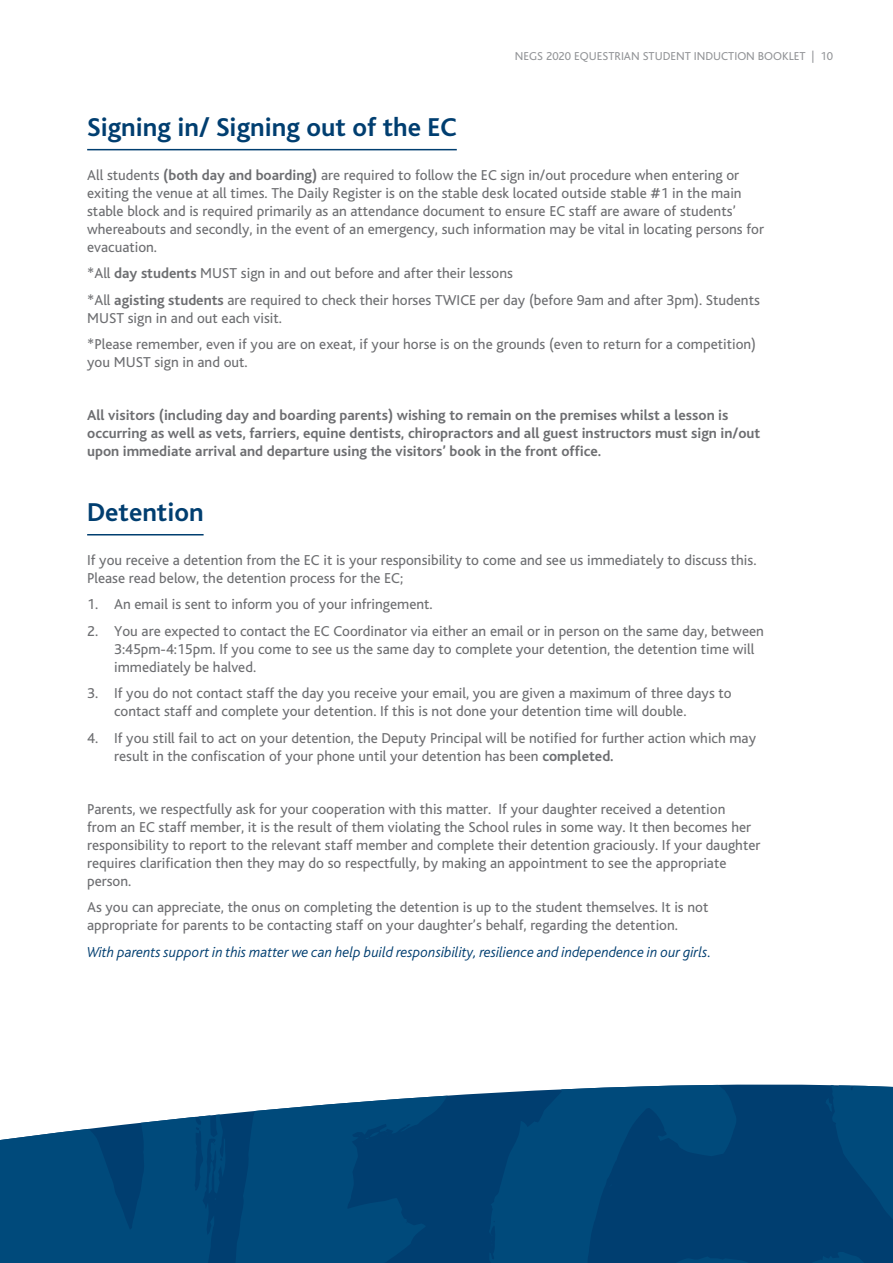
<style>
.page{position:relative;width:893px;height:1263px;background:#fff}
.page>*{position:absolute;margin:0;border:0;box-sizing:border-box;transform-origin:0 0}
.t1{font:700 27px "Bliss";color:#003e70}
.t2{font:15px/18px "Bliss";color:#6d6e71}
.t3{font:700 15px/18px "Bliss";color:#6d6e71}
.t4{font:italic 300 15px "Bliss";color:#003e70}
.t5{font:12px "Bliss";color:#939598}
.s1{font-weight:700}
</style>
<div class="page">
<hr style="left:87px;top:149px;width:370px;height:1px;background:#003e70">
<hr style="left:87px;top:534px;width:117px;height:1px;background:#003e70">
<svg style="left:0;top:1084px;width:893px;height:179px;background:#185683"></svg>
<p class="t5" style="left:515px;top:50px;width:319px">NEGS 2020 EQUESTRIAN STUDENT INDUCTION BOOKLET | 10</p>
<h1 class="t1" style="left:87px;top:113px;width:371px">Signing in/ Signing out of the EC</h1>
<p class="t2" style="left:87px;top:166px;width:678px">All students <span class="s1">(both day and boarding)</span> are required to follow the EC sign in/out procedure when entering or exiting the venue at all times. The Daily Register is on the stable desk located outside stable #1 in the main stable block and is required primarily as an attendance document to ensure EC staff are aware of students’ whereabouts and secondly, in the event of an emergency, such information may be vital in locating persons for evacuation.</p>
<p class="t2" style="left:87px;top:260px;width:674px;line-height:26.5px">*All <span class="s1">day students</span> MUST sign in and out before and after their lessons<br>*All <span class="s1">agisting students</span> are required to check their horses TWICE per day (before 9am and after 3pm). Students</p>
<p class="t2" style="left:87px;top:305px;width:670px;line-height:26.5px">MUST sign in and out each visit.<br>*Please remember, even if you are on exeat, if your horse is on the grounds (even to return for a competition)</p>
<p class="t2" style="left:87px;top:354px;width:162px">you MUST sign in and out.</p>
<p class="t3" style="left:87px;top:407px;width:675px">All visitors (including day and boarding parents) wishing to remain on the premises whilst a lesson is occurring as well as vets, farriers, equine dentists, chiropractors and all guest instructors must sign in/out upon immediate arrival and departure using the visitors’ book in the front office.</p>
<h1 class="t1" style="left:87px;top:498px;width:118px">Detention</h1>
<p class="t2" style="left:87px;top:551px;width:671px">If you receive a detention from the EC it is your responsibility to come and see us immediately to discuss this.<br>Please read below, the detention process for the EC;</p>
<p class="t2" style="left:87px;top:596px;width:347px">1. An email is sent to inform you of your infringement.</p>
<p class="t2" style="left:114px;top:622px;width:651px;text-indent:-27px">2. You are expected to contact the EC Coordinator via either an email or in person on the same day, between<br>3:45pm-4:15pm. If you come to see us the same day to complete your detention, the detention time will immediately be halved.</p>
<p class="t2" style="left:114px;top:685px;width:619px;text-indent:-27px">3. If you do not contact staff the day you receive your email, you are given a maximum of three days to contact staff and complete your detention. If this is not done your detention time will double.</p>
<p class="t2" style="left:114px;top:729px;width:643px;text-indent:-27px">4. If you still fail to act on your detention, the Deputy Principal will be notified for further action which may result in the confiscation of your phone until your detention has been <span class="s1">completed.</span></p>
<p class="t2" style="left:87px;top:800px;width:675px">Parents, we respectfully ask for your cooperation with this matter. If your daughter received a detention<br>from an EC staff member, it is the result of them violating the School rules in some way. It then becomes her responsibility to report to the relevant staff member and complete their detention graciously. If your daughter requires clarification then they may do so respectfully, by making an appointment to see the appropriate person.</p>
<p class="t2" style="left:87px;top:899px;width:623px">As you can appreciate, the onus on completing the detention is up to the student themselves. It is not appropriate for parents to be contacting staff on your daughter’s behalf, regarding the detention.</p>
<p class="t4" style="left:87px;top:944px;width:626px">With parents support in this matter we can help build responsibility, resilience and independence in our girls.</p>
</div>
